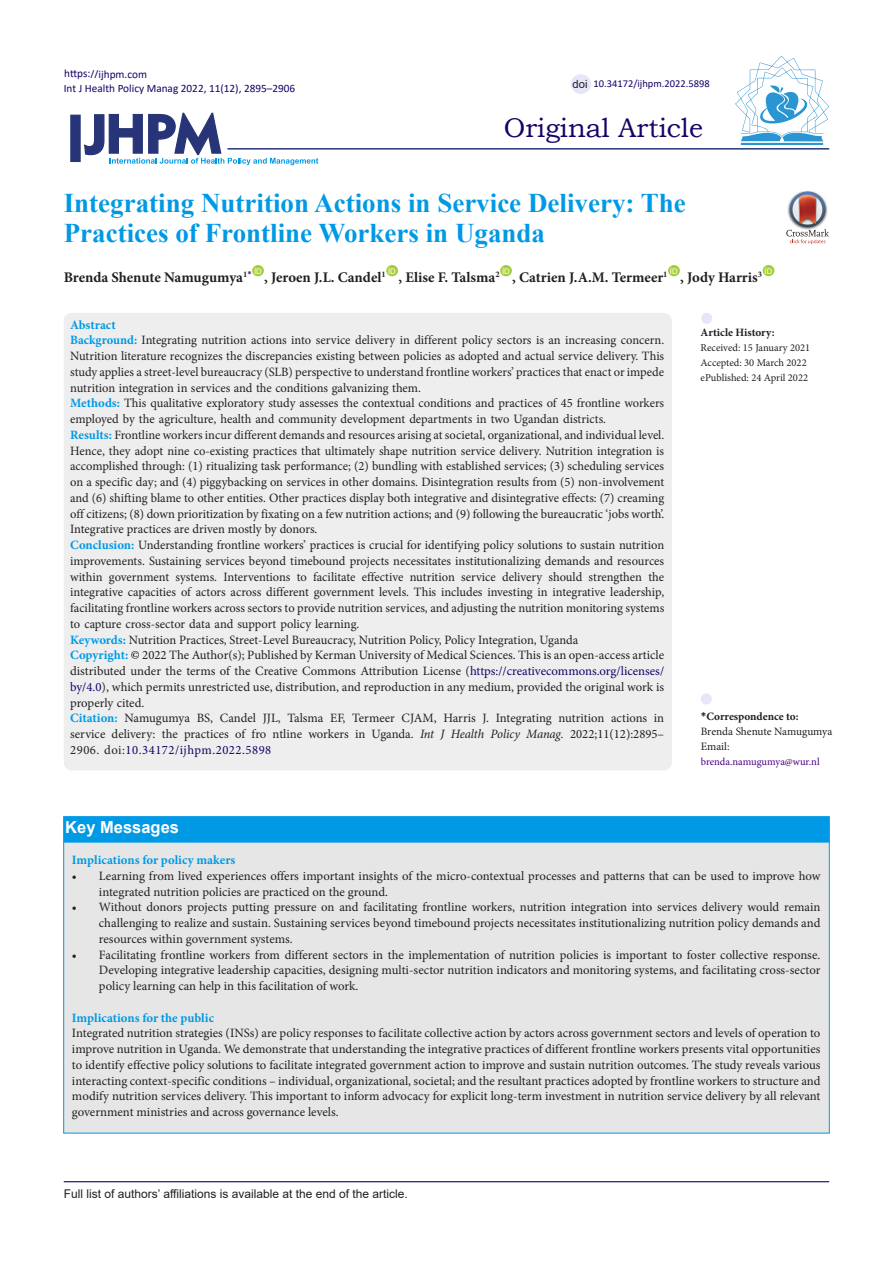
<style>
.page{position:relative;width:893px;height:1263px;background:#fff}
.page>*{position:absolute;margin:0;border:0;box-sizing:border-box;transform-origin:0 0}
.Default{font:700 27px/30px "Times New Roman";color:#0099e5}
.t1{font:27px "Bookman Old Style";color:#190066}
.t2{font:700 16.5px "Arial";color:#fff}
.Default-2{font:700 14.7px "Minion Pro";color:#231f20}
.Default-3{font:12.75px/15.8px "Minion Pro";color:#231f20;text-align:justify}
.Default-4{font:700 12.75px "Minion Pro";color:#0099e5}
.t3{font:12px "Arial";color:#231f20}
.t4{font:11.25px "Calibri";color:#190066}
.t5{font:700 11.25px "Minion Pro";color:#231f20}
.t6{font:11.25px "Minion Pro";letter-spacing:-.005em;color:#231f20}
.t7{font:11.25px "Arial";color:#231f20}
.t8{font:10.5px "Minion Pro";color:#231f20}
.t9{font:10.5px "Calibri";color:#190066}
.t10{font:10.5px "Minion Pro";color:#4b0082}
.t11{font:7.8px "Arial";color:#fff}
.s1{font-weight:700;color:#0099e5}
.s2{color:#000}
.s3{color:#190066}
.s4{font-style:italic}
.s5{font-family:"Calibri"}
</style>
<div class="page">
<svg style="left:84px;top:112px;width:234px;height:53px"></svg>
<div style="left:70px;top:115px;width:11px;height:47px;background:#273578;border:1px solid #273578"></div>
<div style="left:252px;top:265px;width:12px;height:11px;background:#a6ce39;border-radius:50%"></div>
<div style="left:386px;top:265px;width:12px;height:11px;background:#a6ce39;border-radius:50%"></div>
<div style="left:500px;top:265px;width:12px;height:11px;background:#a6ce39;border-radius:50%"></div>
<div style="left:668px;top:265px;width:12px;height:11px;background:#a6ce39;border-radius:50%"></div>
<div style="left:763px;top:265px;width:11px;height:11px;background:#a6ce39;border-radius:50%"></div>
<hr style="left:227px;top:148px;width:602px;height:2px;background:#273578">
<div style="left:64px;top:313px;width:608px;height:457px;background:#eee;border-radius:8px"></div>
<div style="left:701px;top:693px;width:11px;height:11px;background:#e6e6fa;border-radius:50%"></div>
<div style="left:701px;top:313px;width:11px;height:11px;background:#e6e6fa;border-radius:50%"></div>
<hr style="left:64px;top:1181px;width:765px;height:1px;background:#190066">
<hr style="left:741px;top:143px;width:82px;height:2px;background:#2995d2">
<svg style="left:735px;top:56px;width:94px;height:85px"></svg>
<div style="left:571px;top:74px;width:20px;height:20px;background:#e6e6fa;border-radius:50%"></div>
<img style="left:801px;top:191px;width:13px;height:1px">
<svg style="left:786px;top:192px;width:43px;height:52px"></svg>
<div style="left:63px;top:816px;width:766px;height:317px;background:#e6e6e6;border:1px solid #0099e5"></div>
<div style="left:64px;top:817px;width:765px;height:26px;background:#0099e5;border:2px solid #0099e5"></div>
<p class="t4" style="left:64px;top:66px;width:84px">https://ijhpm.com</p>
<p class="t4" style="left:64px;top:81px;width:233px">Int J Health Policy Manag 2022, 11(12), 2895–2906</p>
<p class="t7" style="left:573px;top:76px;width:17px">doi</p>
<p class="t9" style="left:593px;top:76px;width:118px">10.34172/ijhpm.2022.5898</p>
<p class="t1" style="left:504px;top:110px;width:201px">Original Article</p>
<p class="Default" style="left:64px;top:188px;width:623px">Integrating Nutrition Actions in Service Delivery: The<br>Practices of Frontline Workers in Uganda</p>
<p class="Default-2" style="left:64px;top:267px;width:189px">Brenda Shenute Namugumya<sup>1</sup><sup>*</sup></p>
<p class="t11" style="left:254px;top:266px;width:9px">ID</p>
<p class="t11" style="left:764px;top:266px;width:9px">ID</p>
<p class="t11" style="left:388px;top:266px;width:9px">ID</p>
<p class="t11" style="left:502px;top:266px;width:9px">ID</p>
<p class="t11" style="left:670px;top:266px;width:9px">ID</p>
<p class="Default-2" style="left:264px;top:267px;width:123px">, Jeroen J.L. Candel<sup>1</sup></p>
<p class="Default-2" style="left:398px;top:267px;width:103px">, Elise F. Talsma<sup>2</sup></p>
<p class="Default-2" style="left:512px;top:267px;width:157px">, Catrien J.A.M. Termeer<sup>1</sup></p>
<p class="Default-2" style="left:680px;top:267px;width:83px">, Jody Harris<sup>3</sup></p>
<p class="Default-4" style="left:70px;top:315px;width:47px">Abstract</p>
<p class="Default-3" style="left:70px;top:332px;width:596px"><span class="s1">Background:</span> Integrating nutrition actions into service delivery in different policy sectors is an increasing concern.<br>Nutrition literature recognizes the discrepancies existing between policies as adopted and actual service delivery. This study applies a street-level bureaucracy (SLB) perspective to understand frontline workers’ practices that enact or impede nutrition integration in services and the conditions galvanizing them.</p>
<p class="Default-3" style="left:70px;top:395px;width:595px"><span class="s1">Methods:</span> This qualitative exploratory study assesses the contextual conditions and practices of 45 frontline workers employed by the agriculture, health and community development departments in two Ugandan districts.</p>
<p class="Default-3" style="left:70px;top:427px;width:596px"><span class="s1">Results:</span> Frontline workers incur different demands and resources arising at societal, organizational, and individual level.<br>Hence, they adopt nine co-existing practices that ultimately shape nutrition service delivery. Nutrition integration is accomplished through: (1) ritualizing task performance; (2) bundling with established services; (3) scheduling services on a specific day; and (4) piggybacking on services in other domains. Disintegration results from (5) non-involvement and (6) shifting blame to other entities. Other practices display both integrative and disintegrative effects: (7) creaming off citizens; (8) down prioritization by fixating on a few nutrition actions; and (9) following the bureaucratic ‘jobs worth’.<br>Integrative practices are driven mostly by donors.</p>
<p class="Default-3" style="left:70px;top:537px;width:596px"><span class="s1">Conclusion:</span> Understanding frontline workers’ practices is crucial for identifying policy solutions to sustain nutrition improvements. Sustaining services beyond timebound projects necessitates institutionalizing demands and resources within government systems. Interventions to facilitate effective nutrition service delivery should strengthen the integrative capacities of actors across different government levels. This includes investing in integrative leadership, facilitating frontline workers across sectors to provide nutrition services, and adjusting the nutrition monitoring systems to capture cross-sector data and support policy learning.</p>
<p class="Default-3" style="left:70px;top:632px;width:510px"><span class="s1">Keywords:</span> Nutrition Practices, Street-Level Bureaucracy, Nutrition Policy, Policy Integration, Uganda</p>
<p class="Default-3" style="left:70px;top:647px;width:596px"><span class="s1">Copyright:</span> <span class="s2">©</span> 2022 The Author(s); Published by Kerman University of Medical Sciences. This is an open-access article distributed under the terms of the Creative Commons Attribution License (<span class="s3">https://creativecommons.org/licenses/ by/4.0</span>), which permits unrestricted use, distribution, and reproduction in any medium, provided the original work is properly cited.</p>
<p class="Default-3" style="left:70px;top:710px;width:596px"><span class="s1">Citation:</span> Namugumya BS, Candel JJL, Talsma EF, Termeer CJAM, Harris J. Integrating nutrition actions in service delivery: the practices of fro ntline workers in Uganda. <span class="s4">Int J Health Policy Manag.</span> 2022;11(12):2895– 2906. doi:<span class="s3">10.34172/ijhpm.2022.5898</span></p>
<p class="t5" style="left:701px;top:708px;width:99px"><span class="s5">*</span>Correspondence to:</p>
<p class="t5" style="left:701px;top:324px;width:76px">Article History:</p>
<p class="t8" style="left:701px;top:340px;width:111px">Received: 15 January 2021</p>
<p class="t8" style="left:701px;top:355px;width:108px">Accepted: 30 March 2022</p>
<p class="t8" style="left:701px;top:370px;width:109px">ePublished: 24 April 2022</p>
<p class="t6" style="left:701px;top:723px;width:133px">Brenda Shenute Namugumya</p>
<p class="t6" style="left:701px;top:738px;width:30px">Email:</p>
<p class="t10" style="left:701px;top:754px;width:120px">brenda.namugumya@wur.nl</p>
<p class="t2" style="left:65px;top:816px;width:115px">Key Messages</p>
<p class="Default-4" style="left:72px;top:851px;width:165px">Implications for policy makers</p>
<p class="Default-3" style="left:99px;top:868px;width:723px;text-indent:-27px">• Learning from lived experiences offers important insights of the micro-contextual processes and patterns that can be used to improve how integrated nutrition policies are practiced on the ground.</p>
<p class="Default-3" style="left:99px;top:899px;width:723px;text-indent:-27px">• Without donors projects putting pressure on and facilitating frontline workers, nutrition integration into services delivery would remain challenging to realize and sustain. Sustaining services beyond timebound projects necessitates institutionalizing nutrition policy demands and resources within government systems.</p>
<p class="Default-3" style="left:99px;top:947px;width:723px;text-indent:-27px">• Facilitating frontline workers from different sectors in the implementation of nutrition policies is important to foster collective response.<br>Developing integrative leadership capacities, designing multi-sector nutrition indicators and monitoring systems, and facilitating cross-sector policy learning can help in this facilitation of work.</p>
<p class="Default-4" style="left:72px;top:1008px;width:144px">Implications for the public</p>
<p class="Default-3" style="left:72px;top:1025px;width:750px">Integrated nutrition strategies (INSs) are policy responses to facilitate collective action by actors across government sectors and levels of operation to improve nutrition in Uganda. We demonstrate that understanding the integrative practices of different frontline workers presents vital opportunities to identify effective policy solutions to facilitate integrated government action to improve and sustain nutrition outcomes. The study reveals various interacting context-specific conditions – individual, organizational, societal; and the resultant practices adopted by frontline workers to structure and modify nutrition services delivery. This important to inform advocacy for explicit long-term investment in nutrition service delivery by all relevant government ministries and across governance levels.</p>
<p class="t3" style="left:64px;top:1185px;width:346px">Full list of authors’ affiliations is available at the end of the article.</p>
</div>
